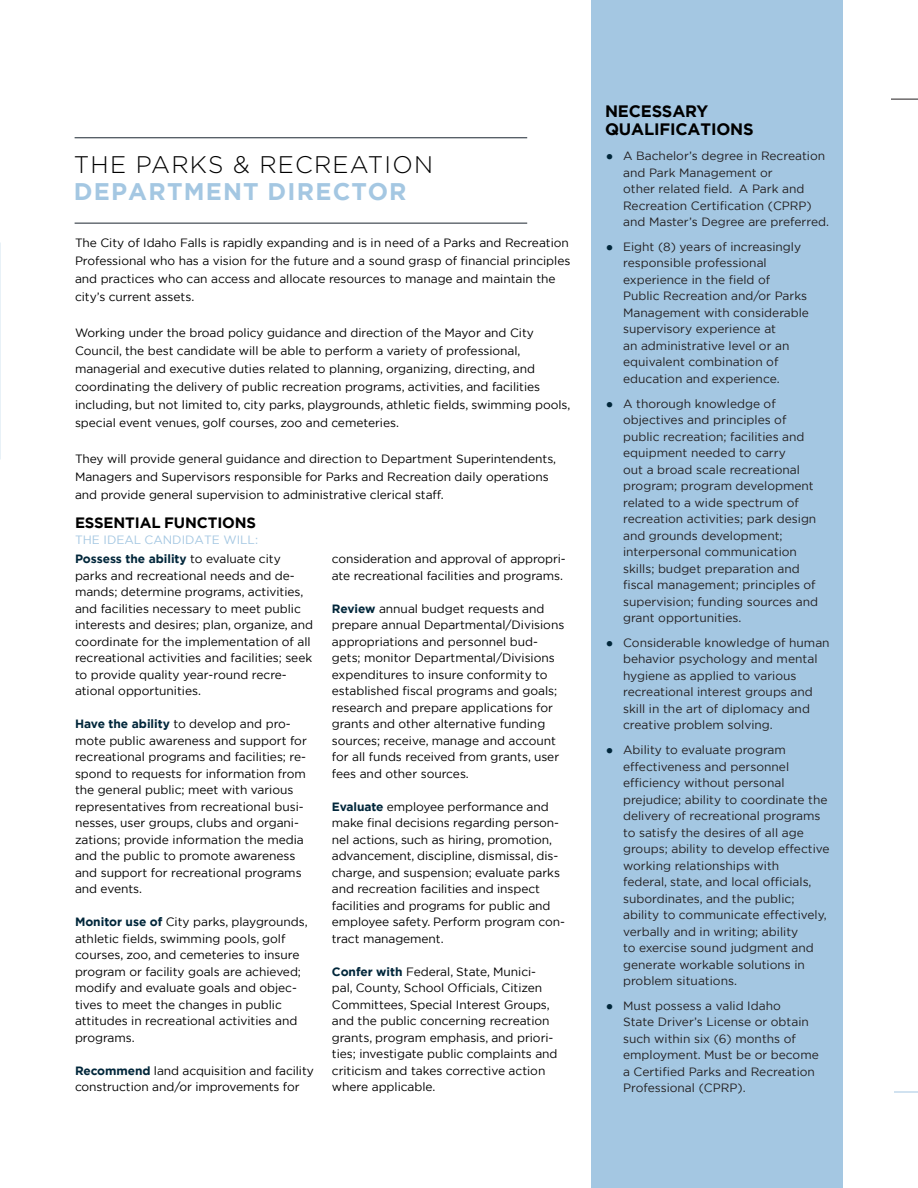
<style>
.page{position:relative;width:918px;height:1188px;background:#fff}
.page>*{position:absolute;margin:0;border:0;box-sizing:border-box;transform-origin:0 0}
.t1{font:300 24px "Gotham";letter-spacing:.05em;color:#000}
.t2{font:700 24px "Gotham";letter-spacing:.05em;color:#a4c7e2}
.t3{font:700 16.5px/18px "Gotham";letter-spacing:-.01em;color:#000}
.t4{font:700 15px "Gotham";letter-spacing:-.01em;color:#000}
.t5{font:12px/16.5px "Gotham";letter-spacing:-.005em;color:#000}
.t6{font:12px/16.5px "Gotham";color:#231f20}
.t7{font:12px "Gotham";color:#a4c7e2}
.s1{font-weight:700;color:#00263a}
.s2{font-weight:700;font-size:18px;color:#00263a}
</style>
<div class="page">
<svg style="left:891px;top:99px;width:27px;height:1px"></svg>
<svg style="left:894px;top:1092px;width:24px;height:1px"></svg>
<hr style="left:75px;top:137px;width:452px;height:1px;background:#1b2630">
<hr style="left:75px;top:223px;width:452px;height:1px;background:#1b2630">
<div style="left:591px;top:0;width:252px;height:1188px;background:#a4c7e2"></div>
<h1 class="t1" style="left:74px;top:149px;width:361px">THE PARKS &amp; RECREATION</h1>
<h1 class="t2" style="left:74px;top:176px;width:334px">DEPARTMENT DIRECTOR</h1>
<p class="t5" style="left:75px;top:234px;width:497px;line-height:18px">The City of Idaho Falls is rapidly expanding and is in need of a Parks and Recreation Professional who has a vision for the future and a sound grasp of financial principles and practices who can access and allocate resources to manage and maintain the city’s current assets.</p>
<p class="t5" style="left:75px;top:324px;width:497px;line-height:18px">Working under the broad policy guidance and direction of the Mayor and City Council, the best candidate will be able to perform a variety of professional, managerial and executive duties related to planning, organizing, directing, and coordinating the delivery of public recreation programs, activities, and facilities including, but not limited to, city parks, playgrounds, athletic fields, swimming pools, special event venues, golf courses, zoo and cemeteries.</p>
<p class="t5" style="left:75px;top:450px;width:483px;line-height:18px">They will provide general guidance and direction to Department Superintendents,<br>Managers and Supervisors responsible for Parks and Recreation daily operations and provide general supervision to administrative clerical staff.</p>
<p class="t4" style="left:75px;top:512px;width:183px">ESSENTIAL FUNCTIONS</p>
<p class="t7" style="left:75px;top:532px;width:185px">THE IDEAL CANDIDATE WILL:</p>
<p class="t5" style="left:75px;top:550px;width:240px"><span class="s1">Possess the ability</span> to evaluate city parks and recreational needs and de&shy;mands; determine programs, activities, and facilities necessary to meet public interests and desires; plan, organize, and coordinate for the implementation of all recreational activities and facilities; seek to provide quality year-round recre&shy;ational opportunities.</p>
<p class="t5" style="left:75px;top:715px;width:233px"><span class="s1">Have the ability</span> to develop and pro&shy;mote public awareness and support for recreational programs and facilities; re&shy;spond to requests for information from the general public; meet with various representatives from recreational busi&shy;nesses, user groups, clubs and organi&shy;zations; provide information the media and the public to promote awareness and support for recreational programs and events.</p>
<p class="t5" style="left:75px;top:913px;width:234px"><span class="s1">Monitor use of</span> City parks, playgrounds, athletic fields, swimming pools, golf courses, zoo, and cemeteries to insure program or facility goals are achieved; modify and evaluate goals and objec&shy;tives to meet the changes in public attitudes in recreational activities and programs.</p>
<p class="t5" style="left:75px;top:1062px;width:240px"><span class="s1">Recommend</span> land acquisition and facility construction and/or improvements for</p>
<p class="t5" style="left:332px;top:550px;width:236px">consideration and approval of appropri&shy;ate recreational facilities and programs.</p>
<p class="t5" style="left:332px;top:600px;width:234px"><span class="s1">Review</span> annual budget requests and prepare annual Departmental/Divisions appropriations and personnel bud&shy;gets; monitor Departmental/Divisions expenditures to insure conformity to established fiscal programs and goals; research and prepare applications for grants and other alternative funding sources; receive, manage and account for all funds received from grants, user fees and other sources.</p>
<p class="t5" style="left:332px;top:798px;width:235px"><span class="s1">Evaluate</span> employee performance and make final decisions regarding person&shy;nel actions, such as hiring, promotion, advancement, discipline, dismissal, dis&shy;charge, and suspension; evaluate parks and recreation facilities and inspect facilities and programs for public and employee safety. Perform program con&shy;tract management.</p>
<p class="t5" style="left:332px;top:963px;width:227px"><span class="s1">Confer with</span> Federal, State, Munici&shy;pal, County, School Officials, Citizen Committees, Special Interest Groups, and the public concerning recreation grants, program emphasis, and priori&shy;ties; investigate public complaints and criticism and takes corrective action where applicable.</p>
<h2 class="t3" style="left:605px;top:102px;width:150px">NECESSARY<br>QUALIFICATIONS</h2>
<p class="t6" style="left:623px;top:147px;width:208px;text-indent:-18px"><span class="s2">•</span> A Bachelor’s degree in Recreation and Park Management or<br>other related field. A Park and<br>Recreation Certification (CPRP) and Master’s Degree are preferred.</p>
<p class="t6" style="left:623px;top:238px;width:187px;text-indent:-18px"><span class="s2">•</span> Eight (8) years of increasingly responsible professional experience in the field of<br>Public Recreation and/or Parks<br>Management with considerable supervisory experience at<br>an administrative level or an equivalent combination of education and experience.</p>
<p class="t6" style="left:623px;top:395px;width:197px;text-indent:-18px"><span class="s2">•</span> A thorough knowledge of objectives and principles of public recreation; facilities and equipment needed to carry<br>out a broad scale recreational program; program development related to a wide spectrum of recreation activities; park design and grounds development; interpersonal communication skills; budget preparation and fiscal management; principles of supervision; funding sources and grant opportunities.</p>
<p class="t6" style="left:623px;top:634px;width:208px;text-indent:-18px"><span class="s2">•</span> Considerable knowledge of human behavior psychology and mental hygiene as applied to various recreational interest groups and skill in the art of diplomacy and creative problem solving.</p>
<p class="t6" style="left:623px;top:741px;width:208px;text-indent:-18px"><span class="s2">•</span> Ability to evaluate program effectiveness and personnel efficiency without personal prejudice; ability to coordinate the delivery of recreational programs to satisfy the desires of all age groups; ability to develop effective working relationships with<br>federal, state, and local officials, subordinates, and the public; ability to communicate effectively, verbally and in writing; ability<br>to exercise sound judgment and generate workable solutions in problem situations.</p>
<p class="t6" style="left:623px;top:997px;width:197px;text-indent:-18px"><span class="s2">•</span> Must possess a valid Idaho<br>State Driver’s License or obtain such within six (6) months of employment. Must be or become a Certified Parks and Recreation<br>Professional (CPRP).</p>
</div>
